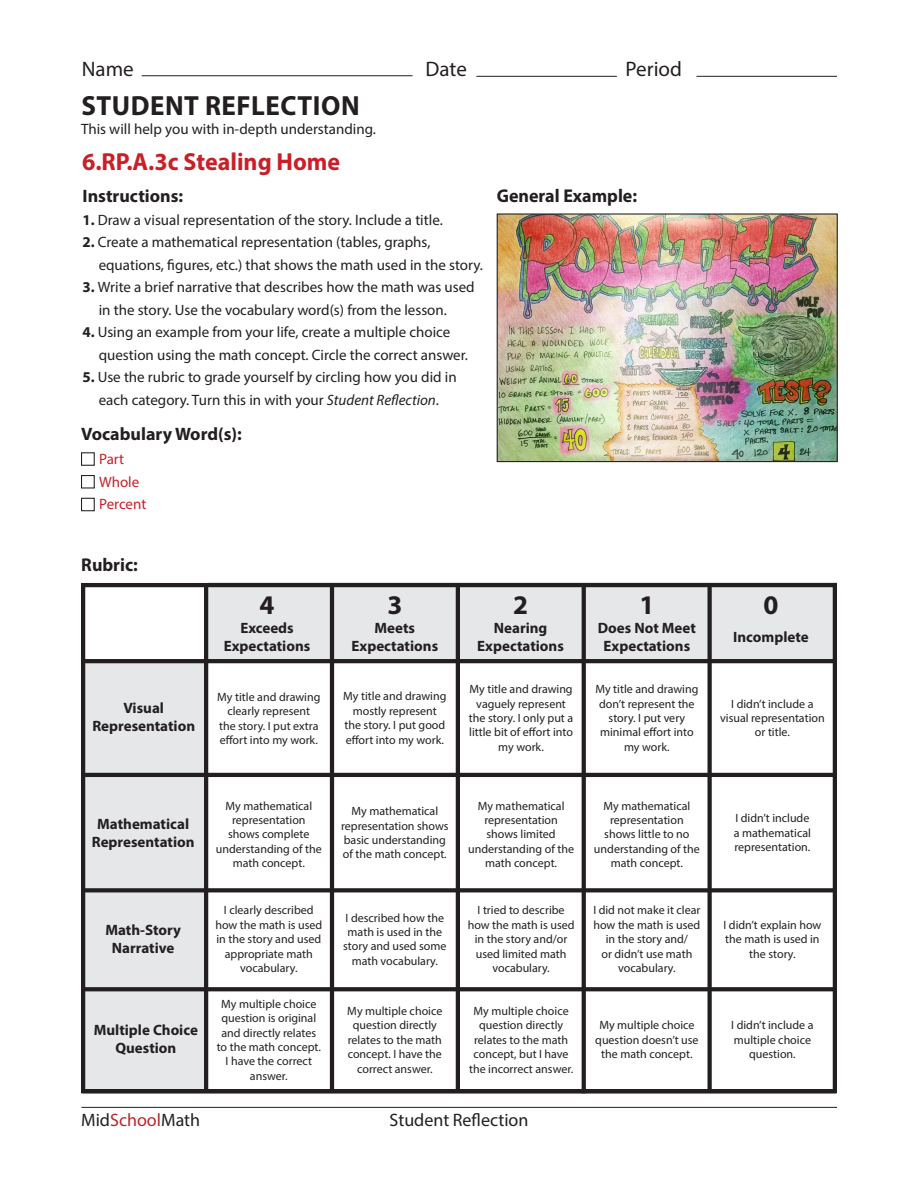
<style>
.page{position:relative;width:918px;height:1188px;background:#fff}
.page>*{position:absolute;margin:0;border:0;box-sizing:border-box;transform-origin:0 0}
.t1{font:700 27.75px "Myriad Pro";letter-spacing:.02em;color:#231f20}
.t2{font:700 27px "Myriad Pro";color:#231f20}
.t3{font:700 24.75px "Myriad Pro";color:#c92028}
.t4{font:21px "Myriad Pro";color:#231f20}
.t5{font:700 18.6px "Myriad Pro";color:#231f20}
.t6{font:700 18px "Myriad Pro";color:#231f20}
.t7{font:18px "Myriad Pro";color:#231f20}
.t8{font:15px/22.5px "Myriad Pro";color:#231f20}
.t9{font:700 15px/18px "Myriad Pro";color:#231f20;text-align:center}
.t10{font:15px "Myriad Pro";color:#c92028}
.t11{font:12px/14.4px "Myriad Pro";color:#231f20;text-align:center}
.s1{font-weight:700}
.s2{font-style:italic}
.s3{color:#b9262a}
</style>
<div class="page">
<hr style="left:142px;top:75px;width:271px;height:1px;background:#231f20">
<hr style="left:476px;top:76px;width:141px;height:1px;background:#231f20">
<hr style="left:696px;top:76px;width:141px;height:1px;background:#231f20">
<div style="left:208px;top:582px;width:628px;height:77px;background:#e6e7e9"></div>
<div style="left:85px;top:661px;width:121px;height:427px;background:#e6e7e9"></div>
<div style="left:81px;top:583px;width:756px;height:510px;border:4px solid #231f20"></div>
<hr style="left:204px;top:585px;width:4px;height:506px;background:#231f20">
<hr style="left:330px;top:585px;width:4px;height:506px;background:#231f20">
<hr style="left:83px;top:659px;width:753px;height:4px;background:#231f20">
<hr style="left:84px;top:773px;width:750px;height:4px;background:#231f20">
<svg style="left:84px;top:888px;width:750px;height:4px;fill:#231f20"></svg>
<svg style="left:83px;top:987px;width:752px;height:4px;fill:#231f20"></svg>
<hr style="left:83px;top:1089px;width:753px;height:4px;background:#231f20">
<hr style="left:456px;top:585px;width:4px;height:506px;background:#231f20">
<svg style="left:582px;top:585px;width:4px;height:504px;fill:#231f20"></svg>
<div style="left:707px;top:585px;width:5px;height:506px;background:#231f20"></div>
<hr style="left:81px;top:1107px;width:756px;height:1px;background:#231f20">
<img style="left:499px;top:215px;width:337px;height:245px">
<div style="left:497px;top:213px;width:341px;height:249px;border:1px solid #231f20"></div>
<div style="left:81px;top:452px;width:14px;height:14px;border:1px solid #231f20"></div>
<div style="left:81px;top:475px;width:14px;height:14px;border:1px solid #231f20"></div>
<div style="left:81px;top:498px;width:14px;height:13px;border:1px solid #231f20"></div>
<p class="t4" style="left:82px;top:56px;width:53px">Name</p>
<p class="t4" style="left:426px;top:56px;width:43px">Date</p>
<p class="t4" style="left:626px;top:56px;width:58px">Period</p>
<p class="t1" style="left:81px;top:88px;width:280px">STUDENT REFLECTION</p>
<p class="t3" style="left:82px;top:145px;width:260px">6.RP.A.3c Stealing Home</p>
<p class="t8" style="left:81px;top:118px;width:297px">This will help you with in-depth understanding.</p>
<p class="t6" style="left:82px;top:184px;width:102px">Instructions:</p>
<p class="t8" style="left:82px;top:208px;width:362px"><span class="s1">1.</span> Draw a visual representation of the story. Include a title.</p>
<p class="t8" style="left:99px;top:231px;width:386px;text-indent:-16px"><span class="s1">2.</span> Create a mathematical representation (tables, graphs, equations, figures, etc.) that shows the math used in the story.</p>
<p class="t8" style="left:99px;top:276px;width:378px;text-indent:-16px"><span class="s1">3.</span> Write a brief narrative that describes how the math was used in the story. Use the vocabulary word(s) from the lesson.</p>
<p class="t8" style="left:99px;top:321px;width:371px;text-indent:-16px"><span class="s1">4.</span> Using an example from your life, create a multiple choice question using the math concept. Circle the correct answer.</p>
<p class="t8" style="left:82px;top:366px;width:376px;text-align:center"><span class="s1">5.</span> Use the rubric to grade yourself by circling how you did in each category. Turn this in with your <span class="s2">Student Reflection</span>.</p>
<p class="t6" style="left:81px;top:422px;width:162px">Vocabulary Word(s):</p>
<p class="t10" style="left:99px;top:450px;width:27px">Part</p>
<p class="t10" style="left:99px;top:473px;width:42px">Whole</p>
<p class="t10" style="left:99px;top:495px;width:49px">Percent</p>
<p class="t5" style="left:497px;top:184px;width:142px">General Example:</p>
<p class="t5" style="left:81px;top:552px;width:58px">Rubric:</p>
<p class="t2" style="left:260px;top:587px;width:16px">4</p>
<p class="t2" style="left:387px;top:587px;width:16px">3</p>
<p class="t2" style="left:513px;top:587px;width:16px">2</p>
<p class="t2" style="left:639px;top:587px;width:16px">1</p>
<p class="t9" style="left:124px;top:698px;width:42px">Visual</p>
<p class="t9" style="left:92px;top:716px;width:104px">Representation</p>
<p class="t9" style="left:224px;top:619px;width:88px">Exceeds<br>Expectations</p>
<p class="t11" style="left:217px;top:690px;width:105px">My title and drawing clearly represent<br>the story. I put extra effort into my work.</p>
<p class="t9" style="left:352px;top:619px;width:88px">Meets<br>Expectations</p>
<p class="t9" style="left:477px;top:619px;width:88px">Nearing<br>Expectations</p>
<p class="t9" style="left:598px;top:619px;width:100px">Does Not Meet<br>Expectations</p>
<p class="t11" style="left:343px;top:689px;width:105px">My title and drawing mostly represent the story. I put good effort into my work.</p>
<p class="t11" style="left:469px;top:682px;width:106px">My title and drawing vaguely represent the story. I only put a little bit of effort into my work.</p>
<p class="t11" style="left:595px;top:682px;width:105px">My title and drawing don’t represent the story. I put very minimal effort into my work.</p>
<p class="t9" style="left:97px;top:814px;width:93px">Mathematical</p>
<p class="t9" style="left:92px;top:832px;width:104px">Representation</p>
<p class="t9" style="left:105px;top:921px;width:77px">Math-Story</p>
<p class="t9" style="left:112px;top:939px;width:64px">Narrative</p>
<p class="t9" style="left:94px;top:1021px;width:106px">Multiple Choice</p>
<p class="t9" style="left:115px;top:1039px;width:63px">Question</p>
<p class="t7" style="left:81px;top:1109px;width:121px">Mid<span class="s3">School</span>Math</p>
<p class="t11" style="left:216px;top:798px;width:107px">My mathematical representation shows complete understanding of the math concept.</p>
<p class="t11" style="left:215px;top:903px;width:108px">I clearly described how the math is used in the story and used appropriate math vocabulary.</p>
<p class="t11" style="left:217px;top:996px;width:106px">My multiple choice question is original and directly relates to the math concept.<br>I have the correct answer.</p>
<p class="t11" style="left:347px;top:1004px;width:97px">My multiple choice question directly relates to the math concept. I have the correct answer.</p>
<p class="t11" style="left:341px;top:804px;width:109px">My mathematical representation shows basic understanding of the math concept.</p>
<p class="t11" style="left:468px;top:798px;width:107px">My mathematical representation shows limited understanding of the math concept.</p>
<p class="t11" style="left:594px;top:798px;width:107px">My mathematical representation shows little to no understanding of the math concept.</p>
<p class="t11" style="left:343px;top:910px;width:105px">I described how the math is used in the story and used some math vocabulary.</p>
<p class="t11" style="left:468px;top:903px;width:108px">I tried to describe how the math is used in the story and/or used limited math vocabulary.</p>
<p class="t11" style="left:593px;top:903px;width:109px">I did not make it clear how the math is used in the story and/<br>or didn’t use math vocabulary.</p>
<p class="t11" style="left:469px;top:1004px;width:106px">My multiple choice question directly relates to the math concept, but I have the incorrect answer.</p>
<p class="t11" style="left:595px;top:1018px;width:105px">My multiple choice question doesn’t use the math concept.</p>
<p class="t7" style="left:390px;top:1109px;width:140px">Student Reflection</p>
<p class="t2" style="left:763px;top:587px;width:16px">0</p>
<p class="t9" style="left:733px;top:628px;width:77px">Incomplete</p>
<p class="t11" style="left:720px;top:696px;width:106px">I didn’t include a visual representation or title.</p>
<p class="t11" style="left:734px;top:811px;width:79px;text-align:left">I didn’t include a mathematical representation.</p>
<p class="t11" style="left:724px;top:917px;width:99px">I didn’t explain how the math is used in the story.</p>
<p class="t11" style="left:731px;top:1018px;width:84px">I didn’t include a multiple choice question.</p>
</div>
